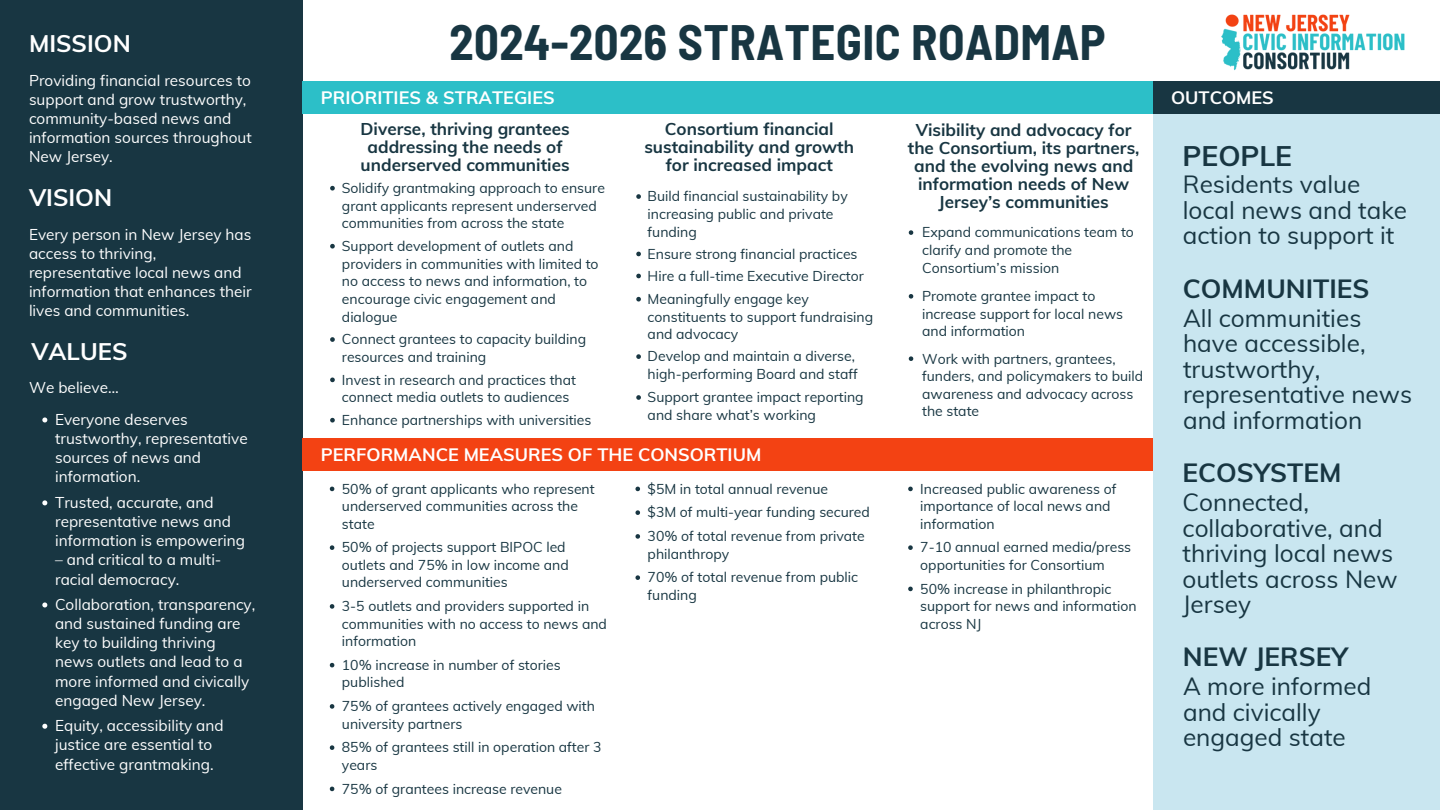
<style>
.page{position:relative;width:1440px;height:810px;background:#fff}
.page>*{position:absolute;margin:0;border:0;box-sizing:border-box;transform-origin:0 0}
.t1{font:700 semi-condensed 48.6px "Barlow";letter-spacing:.01em;color:#183642}
.t2{font:700 28.3px "Muli";color:#183642}
.t3{font:700 26.3px "Muli";color:#183642}
.t4{font:24.4px/25.5px "Muli";color:#183642}
.t5{font:700 24px "Muli";color:#fff}
.t6{font:700 18px "Muli";color:#fff}
.t7{font:700 17.1px/18px "Muli";color:#183642;text-align:center}
.t8{font:15.4px/19.2px "Muli";color:#fff}
.t9{font:14px/17.5px "Muli";color:#183642}
</style>
<div class="page">
<div style="left:0;top:0;width:303px;height:810px;background:#183642"></div>
<div style="left:303px;top:81px;width:850px;height:32px;background:#2cbfc8"></div>
<div style="left:1153px;top:111px;width:287px;height:699px;background:#c9e6f0"></div>
<div style="left:1153px;top:81px;width:287px;height:32px;background:#183642"></div>
<img style="left:1221px;top:14px;width:184px;height:57px">
<div style="left:302px;top:438px;width:851px;height:33px;background:#f34213"></div>
<svg style="left:42px;top:417px;width:5px;height:5px"></svg>
<svg style="left:42px;top:500px;width:5px;height:5px"></svg>
<svg style="left:42px;top:602px;width:5px;height:5px"></svg>
<svg style="left:42px;top:724px;width:5px;height:5px"></svg>
<svg style="left:330px;top:186px;width:5px;height:5px"></svg>
<svg style="left:330px;top:244px;width:5px;height:5px"></svg>
<svg style="left:330px;top:337px;width:5px;height:5px"></svg>
<svg style="left:330px;top:378px;width:5px;height:4px"></svg>
<svg style="left:330px;top:418px;width:5px;height:5px"></svg>
<svg style="left:636px;top:194px;width:5px;height:5px"></svg>
<svg style="left:636px;top:252px;width:5px;height:4px"></svg>
<svg style="left:636px;top:274px;width:5px;height:4px"></svg>
<svg style="left:636px;top:297px;width:5px;height:5px"></svg>
<svg style="left:636px;top:354px;width:5px;height:5px"></svg>
<svg style="left:636px;top:395px;width:5px;height:5px"></svg>
<svg style="left:909px;top:230px;width:4px;height:5px"></svg>
<svg style="left:909px;top:294px;width:4px;height:5px"></svg>
<svg style="left:909px;top:356px;width:4px;height:5px"></svg>
<svg style="left:330px;top:487px;width:4px;height:4px"></svg>
<svg style="left:330px;top:545px;width:4px;height:5px"></svg>
<svg style="left:330px;top:604px;width:4px;height:5px"></svg>
<svg style="left:330px;top:663px;width:4px;height:4px"></svg>
<svg style="left:330px;top:704px;width:4px;height:5px"></svg>
<svg style="left:330px;top:745px;width:4px;height:5px"></svg>
<svg style="left:330px;top:787px;width:4px;height:4px"></svg>
<svg style="left:635px;top:487px;width:5px;height:4px"></svg>
<svg style="left:635px;top:510px;width:5px;height:5px"></svg>
<svg style="left:635px;top:534px;width:5px;height:5px"></svg>
<svg style="left:635px;top:575px;width:5px;height:5px"></svg>
<svg style="left:908px;top:487px;width:5px;height:4px"></svg>
<svg style="left:908px;top:545px;width:5px;height:5px"></svg>
<svg style="left:908px;top:587px;width:5px;height:4px"></svg>
<h3 class="t5" style="left:29px;top:28px;width:103px">MISSION</h3>
<p class="t8" style="left:29px;top:71px;width:224px">Providing financial resources to support and grow trustworthy, community-based news and information sources throughout<br>New Jersey.</p>
<p class="t5" style="left:29px;top:182px;width:85px">VISION</p>
<p class="t8" style="left:29px;top:224px;width:224px">Every person in New Jersey has access to thriving, representative local news and information that enhances their lives and communities.</p>
<p class="t5" style="left:31px;top:336px;width:98px">VALUES</p>
<p class="t8" style="left:29px;top:378px;width:91px">We believe…</p>
<p class="t8" style="left:55px;top:410px;width:194px">Everyone deserves trustworthy, representative sources of news and information.</p>
<h1 class="t8" style="left:55px;top:492px;width:191px">Trusted, accurate, and representative news and information is empowering</h1>
<h1 class="t8" style="left:55px;top:550px;width:168px">– and critical to a multi&shy;racial democracy.</h1>
<h5 class="t8" style="left:55px;top:595px;width:202px">Collaboration, transparency, and sustained funding are key to building thriving news outlets and lead to a more informed and civically engaged New Jersey.</h5>
<h5 class="t8" style="left:55px;top:716px;width:170px">Equity, accessibility and justice are essential to effective grantmaking.</h5>
<p class="t1" style="left:450px;top:11px;width:658px">2024-2026 STRATEGIC ROADMAP</p>
<h3 class="t6" style="left:321px;top:86px;width:235px">PRIORITIES &amp; STRATEGIES</h3>
<p class="t6" style="left:1171px;top:86px;width:104px">OUTCOMES</p>
<h2 class="t7" style="left:361px;top:119px;width:211px">Diverse, thriving grantees addressing the needs of underserved communities</h2>
<h4 class="t9" style="left:342px;top:179px;width:265px">Solidify grantmaking approach to ensure grant applicants represent underserved communities from across the state</h4>
<h2 class="t9" style="left:342px;top:237px;width:258px">Support development of outlets and providers in communities with limited to no access to news and information, to encourage civic engagement and dialogue</h2>
<h4 class="t9" style="left:342px;top:330px;width:246px">Connect grantees to capacity building resources and training</h4>
<h2 class="t9" style="left:342px;top:370px;width:236px">Invest in research and practices that connect media outlets to audiences</h2>
<h4 class="t9" style="left:342px;top:411px;width:251px">Enhance partnerships with universities</h4>
<h2 class="t7" style="left:644px;top:119px;width:211px">Consortium financial sustainability and growth for increased impact</h2>
<h4 class="t9" style="left:648px;top:187px;width:202px">Build financial sustainability by increasing public and private funding</h4>
<h6 class="t9" style="left:648px;top:245px;width:211px">Ensure strong financial practices</h6>
<h6 class="t9" style="left:648px;top:267px;width:218px">Hire a full-time Executive Director</h6>
<h6 class="t9" style="left:648px;top:290px;width:227px">Meaningfully engage key constituents to support fundraising and advocacy</h6>
<p class="t9" style="left:648px;top:347px;width:212px">Develop and maintain a diverse, high-performing Board and staff</p>
<p class="t9" style="left:648px;top:388px;width:218px">Support grantee impact reporting and share what’s working</p>
<p class="t6" style="left:321px;top:443px;width:442px">PERFORMANCE MEASURES OF THE CONSORTIUM</p>
<p class="t9" style="left:342px;top:480px;width:254px">50% of grant applicants who represent underserved communities across the state</p>
<p class="t9" style="left:342px;top:538px;width:228px">50% of projects support BIPOC led outlets and 75% in low income and underserved communities</p>
<p class="t9" style="left:342px;top:597px;width:267px">3-5 outlets and providers supported in communities with no access to news and information</p>
<p class="t9" style="left:342px;top:656px;width:220px">10% increase in number of stories published</p>
<p class="t9" style="left:342px;top:697px;width:255px">75% of grantees actively engaged with university partners</p>
<p class="t9" style="left:342px;top:738px;width:261px">85% of grantees still in operation after 3 years</p>
<p class="t9" style="left:342px;top:780px;width:222px">75% of grantees increase revenue</p>
<h5 class="t9" style="left:648px;top:480px;width:182px">$5M in total annual revenue</h5>
<p class="t9" style="left:648px;top:503px;width:224px">$3M of multi-year funding secured</p>
<p class="t9" style="left:648px;top:527px;width:219px">30% of total revenue from private philanthropy</p>
<p class="t9" style="left:648px;top:568px;width:212px">70% of total revenue from public funding</p>
<p class="t7" style="left:908px;top:120px;width:233px">Visibility and advocacy for the Consortium, its partners, and the evolving news and information needs of New<br>Jersey’s communities</p>
<p class="t9" style="left:922px;top:223px;width:213px">Expand communications team to clarify and promote the<br>Consortium’s mission</p>
<p class="t9" style="left:922px;top:287px;width:203px">Promote grantee impact to increase support for local news and information</p>
<p class="t9" style="left:922px;top:349px;width:223px">Work with partners, grantees, funders, and policymakers to build awareness and advocacy across the state</p>
<p class="t9" style="left:920px;top:480px;width:198px">Increased public awareness of importance of local news and information</p>
<p class="t9" style="left:920px;top:538px;width:212px">7-10 annual earned media/press opportunities for Consortium</p>
<p class="t9" style="left:920px;top:580px;width:218px">50% increase in philanthropic support for news and information across NJ</p>
<p class="t2" style="left:1183px;top:138px;width:111px">PEOPLE</p>
<p class="t4" style="left:1183px;top:171px;width:226px">Residents value local news and take action to support it</p>
<p class="t3" style="left:1183px;top:271px;width:188px">COMMUNITIES</p>
<p class="t4" style="left:1183px;top:305px;width:231px">All communities have accessible, trustworthy, representative news and information</p>
<p class="t3" style="left:1182px;top:456px;width:161px">ECOSYSTEM</p>
<p class="t4" style="left:1183px;top:489px;width:217px">Connected, collaborative, and thriving local news outlets across New<br>Jersey</p>
<p class="t3" style="left:1183px;top:640px;width:167px">NEW JERSEY</p>
<p class="t4" style="left:1183px;top:673px;width:190px">A more informed and civically engaged state</p>
</div>
